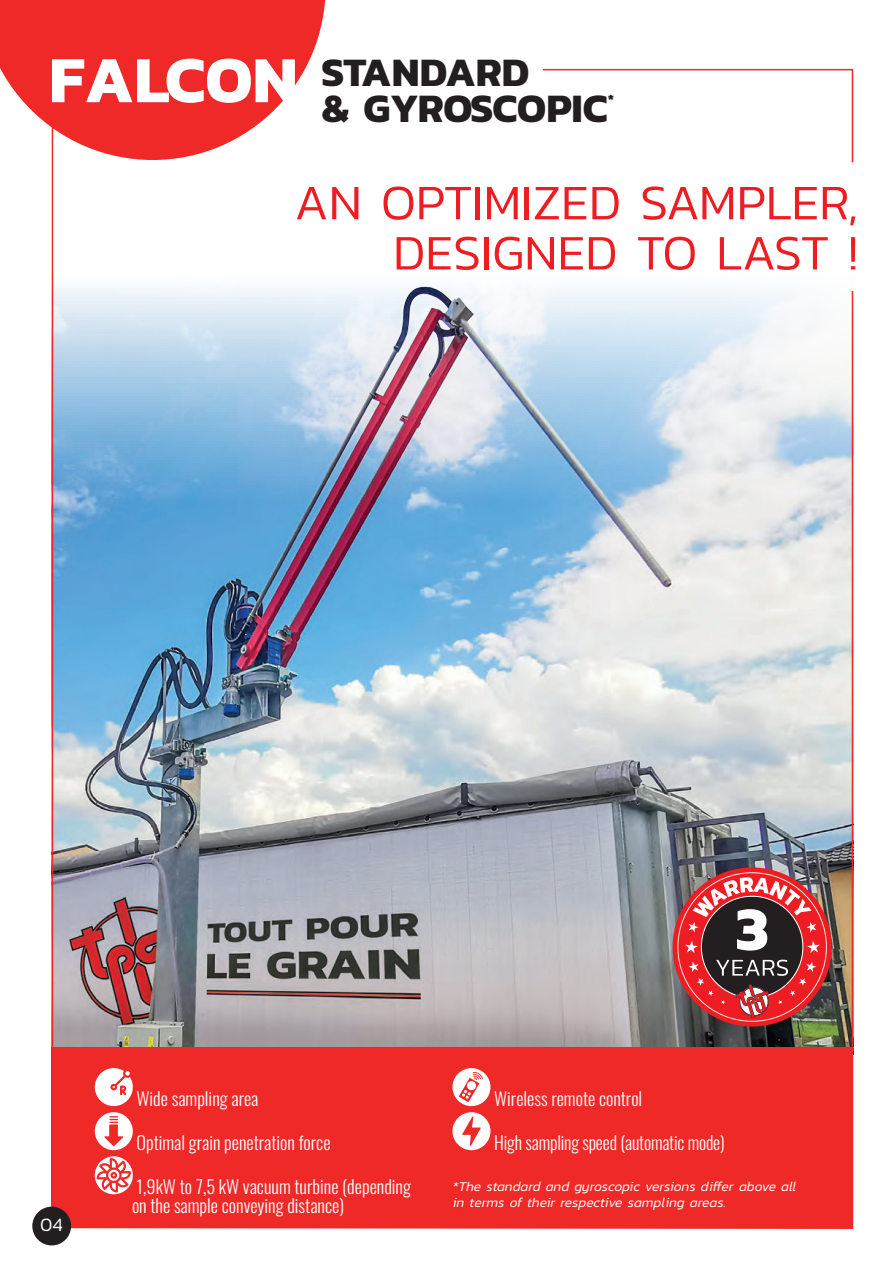
<style>
.page{position:relative;width:893px;height:1263px;background:#fff}
.page>*{position:absolute;margin:0;border:0;box-sizing:border-box;transform-origin:0 0}
.t1{font:300 50.1px/50.1px "Kanit";color:#ee1d23;text-align:right}
.t2{font:700 41.1px/35.5px "Kanit";color:#231f20}
.t3{font:300 19.2px "Kanit";color:#fff}
.t4{font:300 18.3px/18.3px "Oswald";color:#fff}
.t5{font:700 14.25px "Kanit";color:#231f20}
.t6{font:italic 300 13.65px/16.4px "Kanit";color:#fff}
.s1{font-size:66.6px;color:#fff}
</style>
<div class="page">
<img style="left:51px;top:160px;width:803px;height:1069px">
<svg style="left:0;top:0;width:326px;height:160px;fill:#ee2927"></svg>
<div style="left:52px;top:1047px;width:801px;height:181px;background:#ee2927"></div>
<svg style="left:541px;top:68px;width:313px;height:96px"></svg>
<svg style="left:95px;top:1068px;width:38px;height:38px"></svg>
<svg style="left:95px;top:1112px;width:38px;height:38px"></svg>
<svg style="left:95px;top:1156px;width:38px;height:38px"></svg>
<svg style="left:452px;top:1068px;width:38px;height:38px"></svg>
<svg style="left:452px;top:1112px;width:38px;height:38px"></svg>
<div style="left:673px;top:867px;width:158px;height:159px;background:#ee1d23;border-radius:50%"></div>
<svg style="left:677px;top:872px;width:150px;height:150px"></svg>
<div style="left:32px;top:1207px;width:39px;height:38px;background:#231f20;border-radius:50%"></div>
<p class="t2" style="left:322px;top:53px;width:288px;text-indent:-273px"><span class="s1">FALCON</span> STANDARD<br>&amp; GYROSCOPIC</p>
<p class="t5" style="left:608px;top:88px;width:8px">*</p>
<p class="t1" style="left:294px;top:177px;width:565px">AN OPTIMIZED SAMPLER,<br>DESIGNED TO LAST !</p>
<p class="t3" style="left:40px;top:1211px;width:24px">04</p>
<p class="t4" style="left:137px;top:1087px;width:123px">Wide sampling area</p>
<p class="t4" style="left:137px;top:1131px;width:196px">Optimal grain penetration force</p>
<p class="t4" style="left:132px;top:1176px;width:280px">1,9kW to 7,5 kW vacuum turbine (depending on the sample conveying distance)</p>
<p class="t4" style="left:494px;top:1087px;width:150px">Wireless remote control</p>
<p class="t4" style="left:494px;top:1131px;width:232px">High sampling speed (automatic mode)</p>
<p class="t6" style="left:452px;top:1178px;width:345px">*The standard and gyroscopic versions differ above all in terms of their respective sampling areas.</p>
</div>
